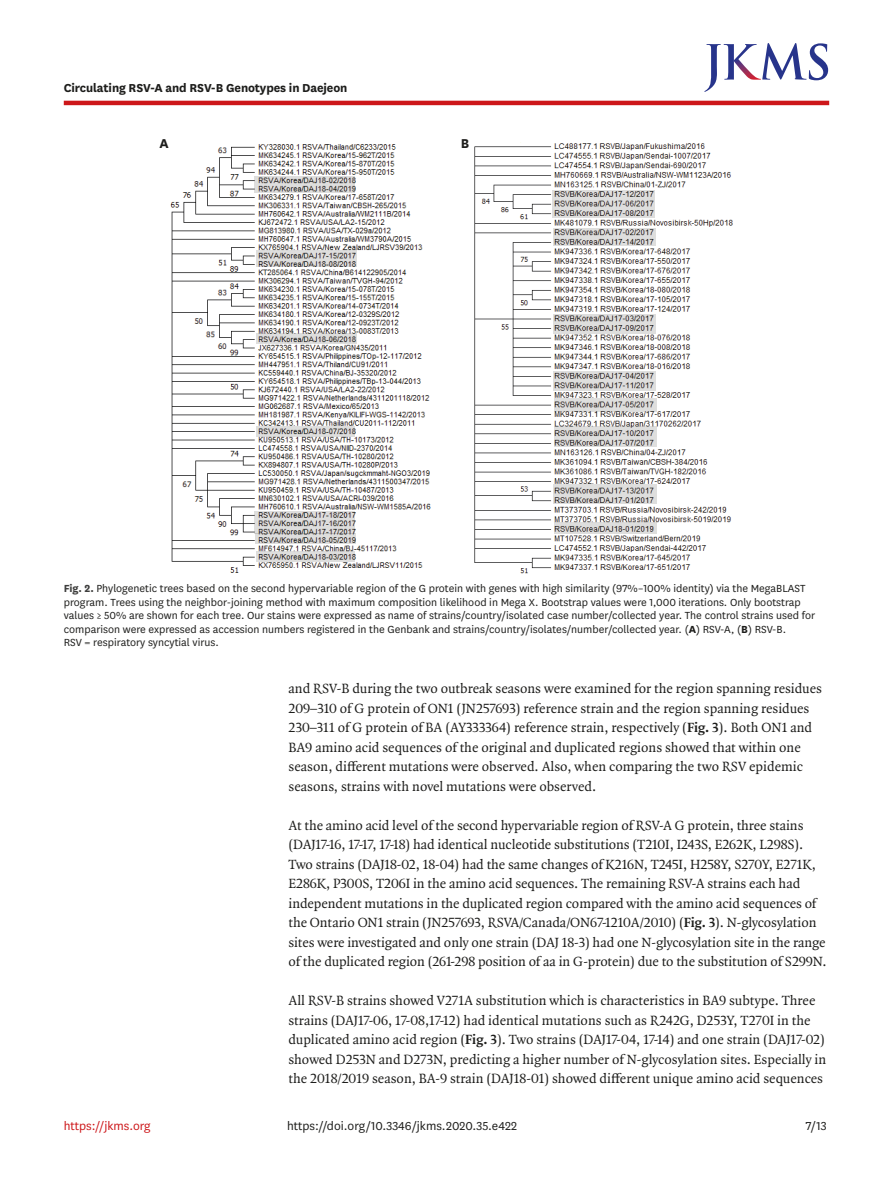
<style>
.page{position:relative;width:893px;height:1191px;background:#fff}
.page>*{position:absolute;margin:0;border:0;box-sizing:border-box;transform-origin:0 0}
.t1{font:700 15px "National";color:#1d1d1b}
.body_p{font:14.25px/19.5px "Quadraat OT";letter-spacing:-.005em;color:#1d1d1b}
.body_p_first{font:14.25px/19.5px "Quadraat OT";color:#1d1d1b}
.doi_running_footer{font:13.5px "National";color:#1d1d1b}
.alt-title-type{font:700 13.5px "National";letter-spacing:-.01em;color:#1d1d1b}
.t2{font:13.5px "National";color:#cd171a}
.fig_caption{font:12px/13.5px "National";color:#1d1d1b}
.s1{font-weight:700;color:#3d3d3c}
.s2{font-weight:700}
</style>
<div class="page">
<hr style="left:64px;top:101px;width:765px;height:4px;background:#cd171a">
<svg style="left:704px;top:43px;width:124px;height:49px"></svg>
<img style="left:170px;top:144px;width:261px;height:429px">
<svg style="left:254px;top:176px;width:101px;height:17px"></svg>
<svg style="left:256px;top:251px;width:101px;height:16px"></svg>
<svg style="left:256px;top:334px;width:101px;height:10px"></svg>
<svg style="left:257px;top:426px;width:98px;height:10px"></svg>
<img style="left:254px;top:511px;width:101px;height:23px">
<svg style="left:257px;top:551px;width:98px;height:10px"></svg>
<svg style="left:255px;top:533px;width:101px;height:10px"></svg>
<img style="left:474px;top:143px;width:259px;height:431px">
<img style="left:552px;top:190px;width:103px;height:28px">
<svg style="left:553px;top:228px;width:103px;height:18px"></svg>
<svg style="left:553px;top:314px;width:103px;height:20px;fill:#dad8d6"></svg>
<svg style="left:553px;top:371px;width:103px;height:20px;fill:#d8d6d5"></svg>
<svg style="left:554px;top:426px;width:102px;height:20px"></svg>
<svg style="left:553px;top:484px;width:103px;height:20px;fill:#dbd9d8"></svg>
<svg style="left:554px;top:398px;width:102px;height:14px"></svg>
<svg style="left:554px;top:522px;width:102px;height:12px"></svg>
<p class="alt-title-type" style="left:64px;top:78px;width:285px">Circulating RSV-A and RSV-B Genotypes in Daejeon</p>
<p class="t1" style="left:160px;top:132px;width:11px">A</p>
<p class="t1" style="left:461px;top:132px;width:10px">B</p>
<p class="fig_caption" style="left:64px;top:581px;width:753px"><span class="s1">Fig. 2.</span> Phylogenetic trees based on the second hypervariable region of the G protein with genes with high similarity (97%–100% identity) via the MegaBLAST program. Trees using the neighbor-joining method with maximum composition likelihood in Mega X. Bootstrap values were 1,000 iterations. Only bootstrap values ≥ 50% are shown for each tree. Our stains were expressed as name of strains/country/isolated case number/collected year. The control strains used for comparison were expressed as accession numbers registered in the Genbank and strains/country/isolates/number/collected year. (<span class="s2">A</span>) RSV-A, (<span class="s2">B</span>) RSV-B.<br>RSV = respiratory syncytial virus.</p>
<p class="body_p_first" style="left:289px;top:679px;width:535px">and RSV-B during the two outbreak seasons were examined for the region spanning residues 209–310 of G protein of ON1 (JN257693) reference strain and the region spanning residues 230–311 of G protein of BA (AY333364) reference strain, respectively (<span class="s2">Fig. 3</span>). Both ON1 and BA9 amino acid sequences of the original and duplicated regions showed that within one season, different mutations were observed. Also, when comparing the two RSV epidemic seasons, strains with novel mutations were observed.</p>
<p class="body_p" style="left:289px;top:815px;width:540px">At the amino acid level of the second hypervariable region of RSV-A G protein, three stains (DAJ17-16, 17-17, 17-18) had identical nucleotide substitutions (T210I, I243S, E262K, L298S).<br>Two strains (DAJ18-02, 18-04) had the same changes of K216N, T245I, H258Y, S270Y, E271K, E286K, P300S, T206I in the amino acid sequences. The remaining RSV-A strains each had independent mutations in the duplicated region compared with the amino acid sequences of the Ontario ON1 strain (JN257693, RSVA/Canada/ON67-1210A/2010) (<span class="s2">Fig. 3</span>). N-glycosylation sites were investigated and only one strain (DAJ 18-3) had one N-glycosylation site in the range of the duplicated region (261-298 position of aa in G-protein) due to the substitution of S299N.</p>
<p class="body_p" style="left:289px;top:990px;width:539px">All RSV-B strains showed V271A substitution which is characteristics in BA9 subtype. Three strains (DAJ17-06, 17-08,17-12) had identical mutations such as R242G, D253Y, T270I in the duplicated amino acid region (<span class="s2">Fig. 3</span>). Two strains (DAJ17-04, 17-14) and one strain (DAJ17-02) showed D253N and D273N, predicting a higher number of N-glycosylation sites. Especially in the 2018/2019 season, BA-9 strain (DAJ18-01) showed different unique amino acid sequences</p>
<p class="t2" style="left:64px;top:1116px;width:88px">https://jkms.org</p>
<p class="doi_running_footer" style="left:287px;top:1116px;width:231px">https://doi.org/10.3346/jkms.2020.35.e422</p>
<p class="doi_running_footer" style="left:806px;top:1116px;width:22px">7/13</p>
</div>
